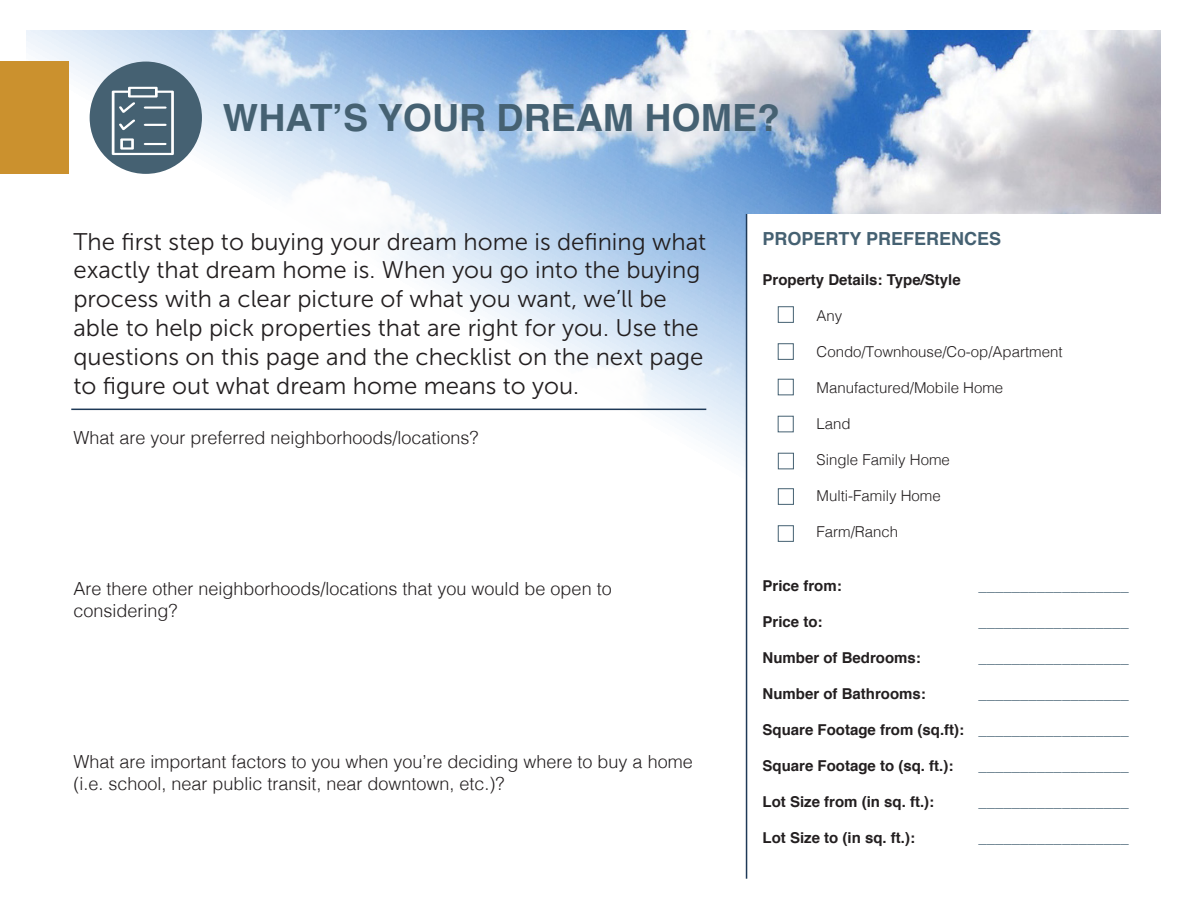
<style>
.page{position:relative;width:1188px;height:918px;background:#fff}
.page>*{position:absolute;margin:0;border:0;box-sizing:border-box;transform-origin:0 0}
.t1{font:700 37.5px "Helvetica";color:#456172}
.t2{font:24px/28.8px "Museo Sans 300";color:#231f20}
.t3{font:300 18px/21.6px "Helvetica";color:#231f20}
.t4{font:700 18px "Helvetica";color:#456172}
.t5{font:700 15px "Helvetica";color:#231f20}
.t6{font:700 15px "Helvetica";color:#456172}
.t7{font:300 15px "Helvetica";color:#231f20}
.s1{color:#456172}
</style>
<div class="page">
<img style="left:27px;top:30px;width:1134px;height:779px">
<div style="left:747px;top:214px;width:441px;height:666px;background:#fff"></div>
<div style="left:0;top:62px;width:69px;height:112px;background:#cb912e"></div>
<hr style="left:71px;top:409px;width:635px;height:1px;background:#1e3957">
<div style="left:90px;top:62px;width:112px;height:112px;background:#456172;border-radius:50%"></div>
<svg style="left:112px;top:87px;width:62px;height:68px"></svg>
<div style="left:778px;top:306px;width:16px;height:17px;border:1px solid #456172"></div>
<div style="left:778px;top:343px;width:16px;height:17px;border:1px solid #456172"></div>
<div style="left:778px;top:379px;width:16px;height:16px;border:1px solid #456172"></div>
<div style="left:778px;top:416px;width:16px;height:16px;border:1px solid #456172"></div>
<div style="left:778px;top:453px;width:16px;height:16px;border:1px solid #456172"></div>
<div style="left:778px;top:488px;width:16px;height:17px;border:1px solid #456172"></div>
<div style="left:778px;top:525px;width:16px;height:17px;border:1px solid #456172"></div>
<hr style="left:746px;top:214px;width:1px;height:665px;background:#1e3957">
<p class="t1" style="left:223px;top:88px;width:558px">WHAT’S YOUR DREAM HOME?</p>
<p class="t2" style="left:73px;top:227px;width:634px">The first step to buying your dream home is defining what exactly that dream home is. When you go into the buying process with a clear picture of what you want, we’ll be able to help pick properties that are right for you. Use the questions on this page and the checklist on the next page to figure out what dream home means to you.</p>
<p class="t3" style="left:73px;top:426px;width:407px">What are your preferred neighborhoods/locations?</p>
<p class="t3" style="left:73px;top:577px;width:540px">Are there other neighborhoods/locations that you would be open to considering?</p>
<p class="t3" style="left:73px;top:750px;width:621px">What are important factors to you when you’re deciding where to buy a home (i.e. school, near public transit, near downtown, etc.)?</p>
<p class="t4" style="left:763px;top:224px;width:240px">PROPERTY PREFERENCES</p>
<p class="t5" style="left:763px;top:267px;width:200px">Property Details: Type/Style</p>
<p class="t7" style="left:817px;top:303px;width:27px">Any</p>
<p class="t7" style="left:817px;top:339px;width:247px">Condo/Townhouse/Co-op/Apartment</p>
<p class="t7" style="left:817px;top:375px;width:188px">Manufactured/Mobile Home</p>
<p class="t7" style="left:817px;top:411px;width:36px">Land</p>
<p class="t7" style="left:817px;top:447px;width:135px">Single Family Home</p>
<p class="t7" style="left:817px;top:483px;width:126px">Multi-Family Home</p>
<p class="t7" style="left:817px;top:519px;width:83px">Farm/Ranch</p>
<p class="t5" style="left:763px;top:573px;width:81px">Price from:</p>
<p class="t5" style="left:763px;top:609px;width:62px">Price to:</p>
<p class="t5" style="left:763px;top:645px;width:160px">Number of Bedrooms:</p>
<p class="t6" style="left:979px;top:573px;width:152px">__________________</p>
<p class="t6" style="left:979px;top:609px;width:152px">__________________</p>
<p class="t6" style="left:979px;top:645px;width:152px">__________________</p>
<p class="t5" style="left:763px;top:681px;width:165px">Number of Bathrooms:</p>
<p class="t6" style="left:979px;top:681px;width:152px">__________________</p>
<p class="t5" style="left:763px;top:717px;width:368px">Square Footage from (sq.ft): <span class="s1">__________________</span></p>
<p class="t5" style="left:763px;top:753px;width:192px">Square Footage to (sq. ft.):</p>
<p class="t6" style="left:979px;top:753px;width:152px">__________________</p>
<p class="t5" style="left:763px;top:789px;width:173px">Lot Size from (in sq. ft.):</p>
<p class="t6" style="left:979px;top:789px;width:152px">__________________</p>
<p class="t5" style="left:763px;top:825px;width:154px">Lot Size to (in sq. ft.):</p>
<p class="t6" style="left:979px;top:825px;width:152px">__________________</p>
</div>
